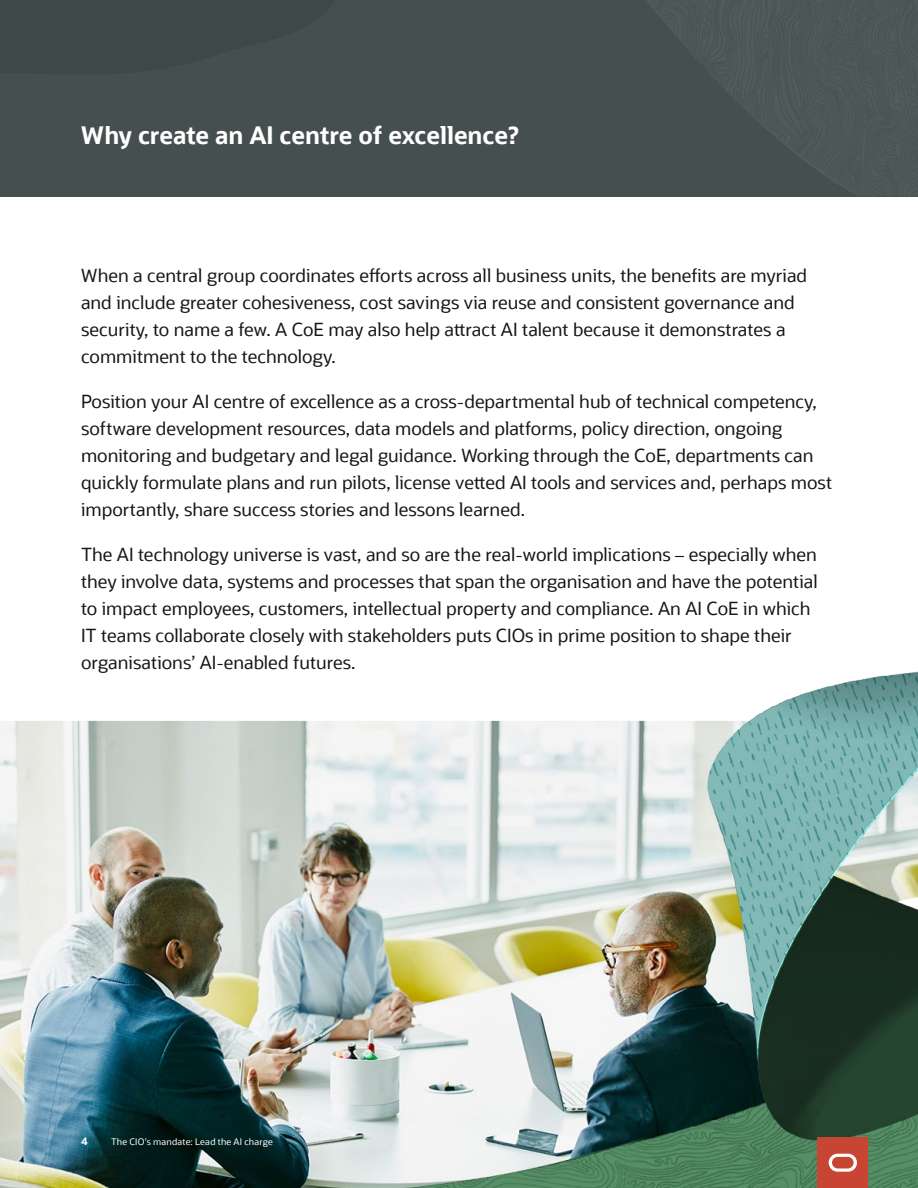
<style>
.page{position:relative;width:918px;height:1188px;background:#fff}
.page>*{position:absolute;margin:0;border:0;box-sizing:border-box;transform-origin:0 0}
.A__Subhead_chapters{font:700 24px "Oracle Sans";color:#fff}
.A__Body_Text{font:18px/27px "Oracle Sans";color:#171615}
.t1{font:700 10.5px "Oracle Sans";color:#fff}
.t2{font:9px "Oracle Sans";letter-spacing:.02em;color:#fff}
</style>
<div class="page">
<div style="left:0;top:0;width:918px;height:196px;background:#464f4f"></div>
<img style="left:647px;top:0;width:271px;height:196px">
<img style="left:0;top:671px;width:918px;height:517px">
<div style="left:818px;top:1137px;width:50px;height:51px;background:#c84534"></div>
<svg style="left:829px;top:1154px;width:28px;height:18px"></svg>
<p class="A__Subhead_chapters" style="left:81px;top:120px;width:440px">Why create an AI centre of excellence?</p>
<p class="A__Body_Text" style="left:81px;top:262px;width:728px">When a central group coordinates efforts across all business units, the benefits are myriad and include greater cohesiveness, cost savings via reuse and consistent governance and security, to name a few. A CoE may also help attract AI talent because it demonstrates a commitment to the technology.</p>
<p class="A__Body_Text" style="left:81px;top:388px;width:753px">Position your AI centre of excellence as a cross-departmental hub of technical competency, software development resources, data models and platforms, policy direction, ongoing monitoring and budgetary and legal guidance. Working through the CoE, departments can quickly formulate plans and run pilots, license vetted AI tools and services and, perhaps most importantly, share success stories and lessons learned.</p>
<p class="A__Body_Text" style="left:81px;top:541px;width:738px">The AI technology universe is vast, and so are the real-world implications – especially when they involve data, systems and processes that span the organisation and have the potential to impact employees, customers, intellectual property and compliance. An AI CoE in which IT teams collaborate closely with stakeholders puts CIOs in prime position to shape their organisations’ AI-enabled futures.</p>
<p class="t1" style="left:81px;top:1135px;width:8px">4</p>
<p class="t2" style="left:111px;top:1137px;width:164px">The CIO’s mandate: Lead the AI charge</p>
</div>
